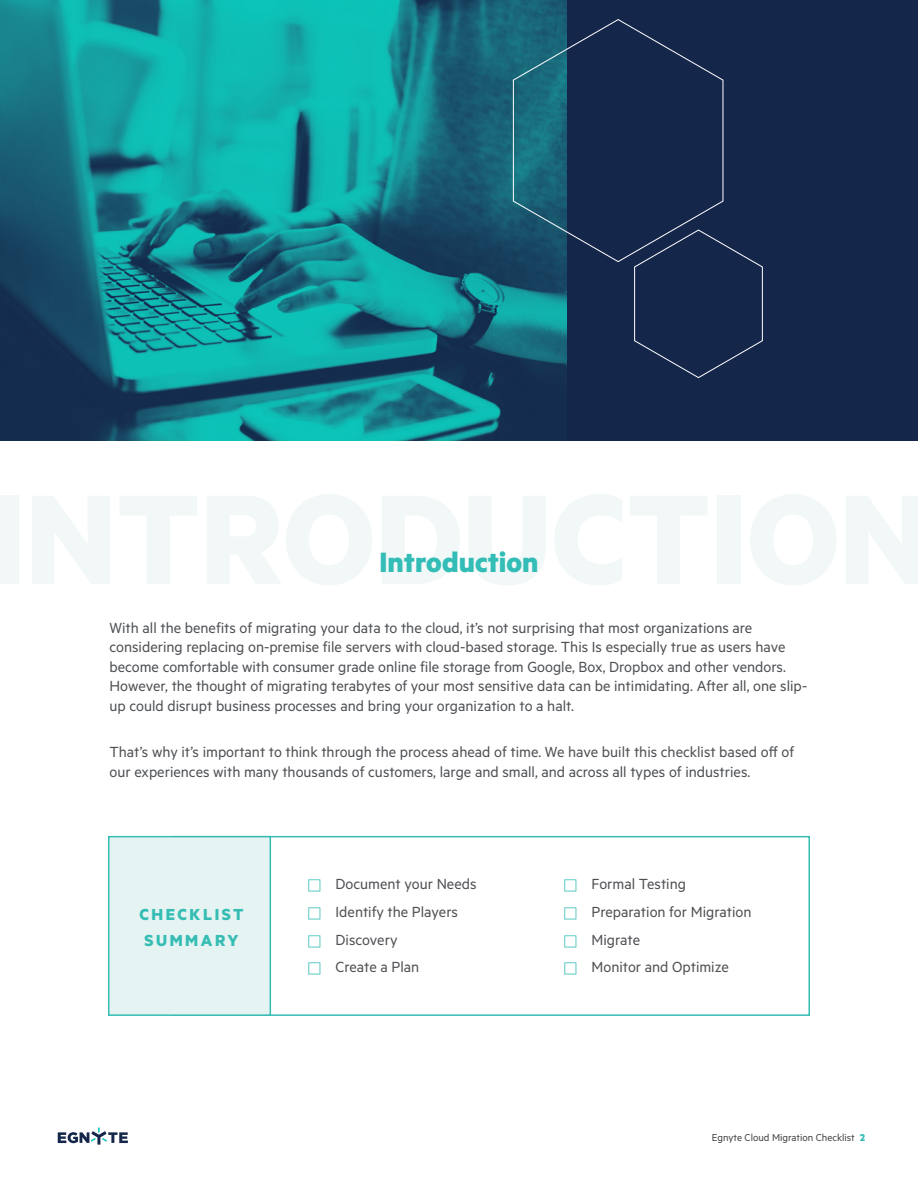
<style>
.page{position:relative;width:918px;height:1188px;background:#fff}
.page>*{position:absolute;margin:0;border:0;box-sizing:border-box;transform-origin:0 0}
.t1{font:700 31.5px "Metric";color:#34bdb6}
.t2{font:700 18px/26.2px "Metric";letter-spacing:.14em;color:#35bdb4}
.t3{font:16.5px/19.5px "Metric";color:#4d5054}
.t4{font:16.5px/27.8px "Metric";color:#4f5054}
.t5{font:11.25px "Metric";color:#434446}
.s1{font-weight:700;color:#35bdb5}
</style>
<div class="page">
<img style="left:0;top:0;width:567px;height:441px">
<div style="left:567px;top:0;width:351px;height:441px;background:#14264a"></div>
<svg style="left:513px;top:19px;width:211px;height:243px"></svg>
<svg style="left:634px;top:229px;width:129px;height:149px"></svg>
<svg style="left:272px;top:835px;width:538px;height:181px"></svg>
<div style="left:108px;top:835px;width:164px;height:181px;background:#e5f4f3"></div>
<svg style="left:58px;top:1128px;width:70px;height:17px"></svg>
<svg style="left:309px;top:879px;width:12px;height:13px"></svg>
<svg style="left:309px;top:907px;width:12px;height:12px"></svg>
<svg style="left:309px;top:935px;width:12px;height:12px"></svg>
<svg style="left:309px;top:963px;width:12px;height:12px"></svg>
<svg style="left:565px;top:879px;width:12px;height:13px"></svg>
<svg style="left:565px;top:907px;width:12px;height:12px"></svg>
<svg style="left:565px;top:935px;width:12px;height:12px"></svg>
<svg style="left:565px;top:963px;width:12px;height:12px"></svg>
<h1 class="t1" style="left:380px;top:543px;width:160px">Introduction</h1>
<p class="t3" style="left:110px;top:617px;width:699px">With all the benefits of migrating your data to the cloud, it’s not surprising that most organizations are considering replacing on-premise file servers with cloud-based storage. This Is especially true as users have become comfortable with consumer grade online file storage from Google, Box, Dropbox and other vendors.<br>However, the thought of migrating terabytes of your most sensitive data can be intimidating. After all, one slip&shy;up could disrupt business processes and bring your organization to a halt.</p>
<p class="t3" style="left:110px;top:742px;width:686px">That’s why it’s important to think through the process ahead of time. We have built this checklist based off of our experiences with many thousands of customers, large and small, and across all types of industries.</p>
<p class="t2" style="left:139px;top:901px;width:106px">CHECKLIST<br>SUMMARY</p>
<p class="t4" style="left:336px;top:870px;width:143px">Document your Needs<br>Identify the Players<br>Discovery<br>Create a Plan</p>
<p class="t4" style="left:592px;top:870px;width:161px">Formal Testing<br>Preparation for Migration<br>Migrate<br>Monitor and Optimize</p>
<p class="t5" style="left:712px;top:1131px;width:155px">Egnyte Cloud Migration Checklist <span class="s1">2</span></p>
</div>
